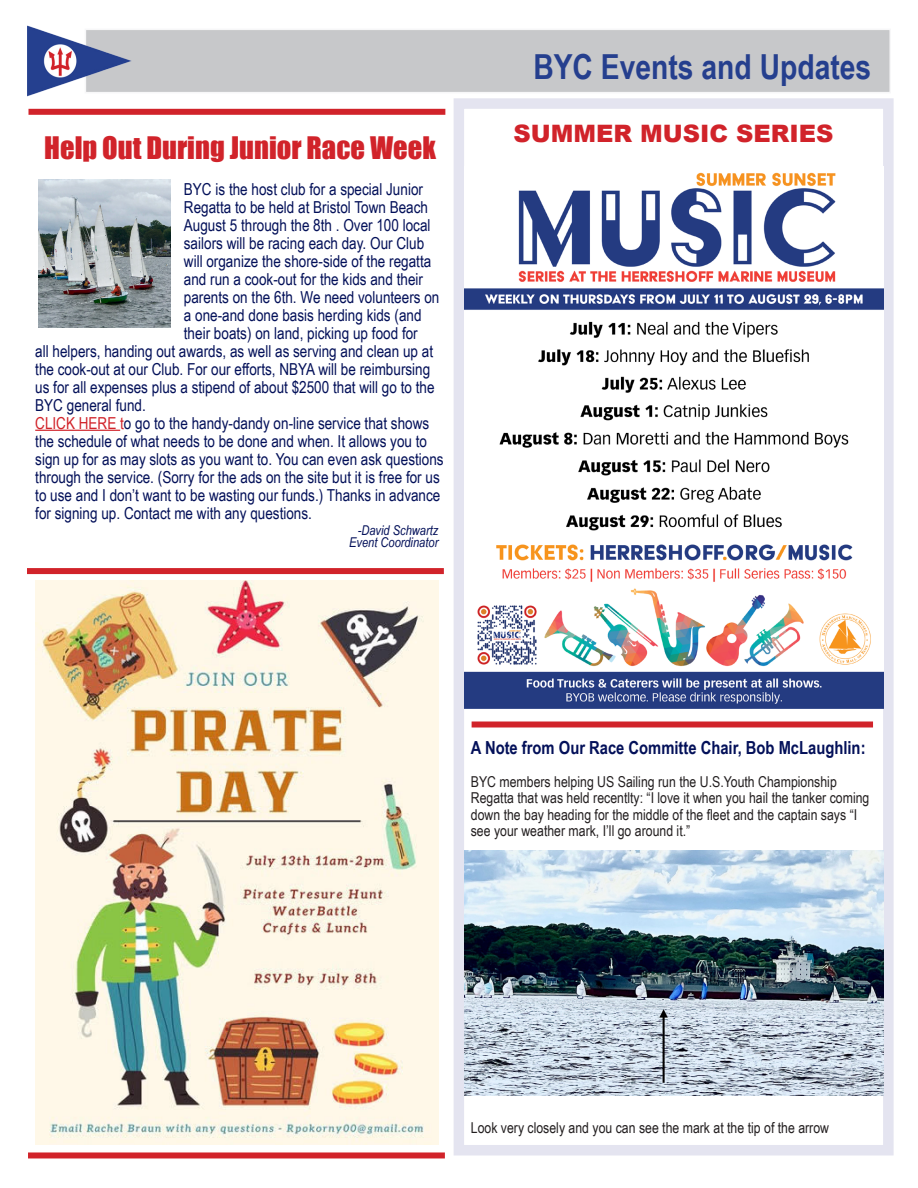
<style>
.page{position:relative;width:918px;height:1188px;background:#fff}
.page>*{position:absolute;margin:0;border:0;box-sizing:border-box;transform-origin:0 0}
.t1{font:700 34.5px "Arial Narrow";color:#253f8e}
.t2{font:28.5px "Impact";color:#d1232a}
.t3{font:900 24px "Arial";color:#d1232a}
.t4{font:700 18px "Arial Narrow";color:#031059}
.t5{font:16.5px/18px "Arial Narrow";color:#031059}
.t6{font:15px/16.5px "Arial Narrow";color:#231f20}
.t7{font:italic 13.5px "Arial Narrow";color:#031059}
.s1{color:#d1232a}
</style>
<div class="page">
<hr style="left:35px;top:430px;width:85px;height:1px;background:#d1232a">
<div style="left:85px;top:29px;width:806px;height:64px;background:#c7c8ca;border:2px solid #f7f7f8"></div>
<img style="left:27px;top:26px;width:104px;height:70px">
<div style="left:454px;top:98px;width:440px;height:1057px;border:10px solid #e4e4f0"></div>
<div style="left:28px;top:109px;width:417px;height:6px;background:#d1232a"></div>
<div style="left:28px;top:1152px;width:417px;height:6px;background:#d1232a"></div>
<div style="left:27px;top:568px;width:417px;height:6px;background:#d1232a"></div>
<img style="left:464px;top:166px;width:419px;height:543px">
<img style="left:464px;top:851px;width:419px;height:244px">
<div style="left:472px;top:722px;width:401px;height:6px;background:#d1232a"></div>
<img style="left:38px;top:179px;width:132px;height:149px">
<img style="left:36px;top:580px;width:403px;height:565px">
<p class="t2" style="left:44px;top:125px;width:393px">Help Out During Junior Race Week</p>
<p class="t5" style="left:184px;top:179px;width:241px">BYC is the host club for a special Junior</p>
<p class="t5" style="left:184px;top:197px;width:246px">Regatta to be held at Bristol Town Beach</p>
<p class="t5" style="left:184px;top:215px;width:248px">August 5 through the 8th . Over 100 local</p>
<p class="t5" style="left:184px;top:233px;width:242px">sailors will be racing each day. Our Club</p>
<p class="t5" style="left:184px;top:251px;width:249px">will organize the shore-side of the regatta</p>
<p class="t5" style="left:184px;top:269px;width:241px">and run a cook-out for the kids and their</p>
<p class="t5" style="left:184px;top:287px;width:257px">parents on the 6th. We need volunteers on</p>
<p class="t5" style="left:184px;top:305px;width:239px">a one-and done basis herding kids (and</p>
<p class="t5" style="left:184px;top:323px;width:235px">their boats) on land, picking up food for</p>
<p class="t5" style="left:35px;top:341px;width:399px">all helpers, handing out awards, as well as serving and clean up at</p>
<p class="t5" style="left:35px;top:359px;width:397px">the cook-out at our Club. For our efforts, NBYA will be reimbursing</p>
<p class="t5" style="left:35px;top:377px;width:401px">us for all expenses plus a stipend of about $2500 that will go to the</p>
<p class="t5" style="left:35px;top:395px;width:112px">BYC general fund.</p>
<p class="t5" style="left:35px;top:413px;width:410px"><span class="s1">CLICK HERE t</span>o go to the handy-dandy on-line service that shows the schedule of what needs to be done and when. It allows you to sign up for as may slots as you want to. You can even ask questions through the service. (Sorry for the ads on the site but it is free for us to use and I don’t want to be wasting our funds.) Thanks in advance for signing up. Contact me with any questions.</p>
<p class="t7" style="left:358px;top:521px;width:82px">-David Schwartz</p>
<p class="t7" style="left:349px;top:533px;width:91px">Event Coordinator</p>
<p class="t1" style="left:533px;top:41px;width:339px">BYC Events and Updates</p>
<p class="t3" style="left:514px;top:116px;width:321px">SUMMER MUSIC SERIES</p>
<p class="t4" style="left:471px;top:734px;width:396px">A Note from Our Race Committe Chair, Bob McLaughlin:</p>
<p class="t6" style="left:471px;top:773px;width:400px">BYC members helping US Sailing run the U.S.Youth Championship Regatta that was held recentlty: “I love it when you hail the tanker coming down the bay heading for the middle of the fleet and the captain says “I see your weather mark, I’ll go around it.”</p>
<p class="t6" style="left:471px;top:1119px;width:360px">Look very closely and you can see the mark at the tip of the arrow</p>
</div>
